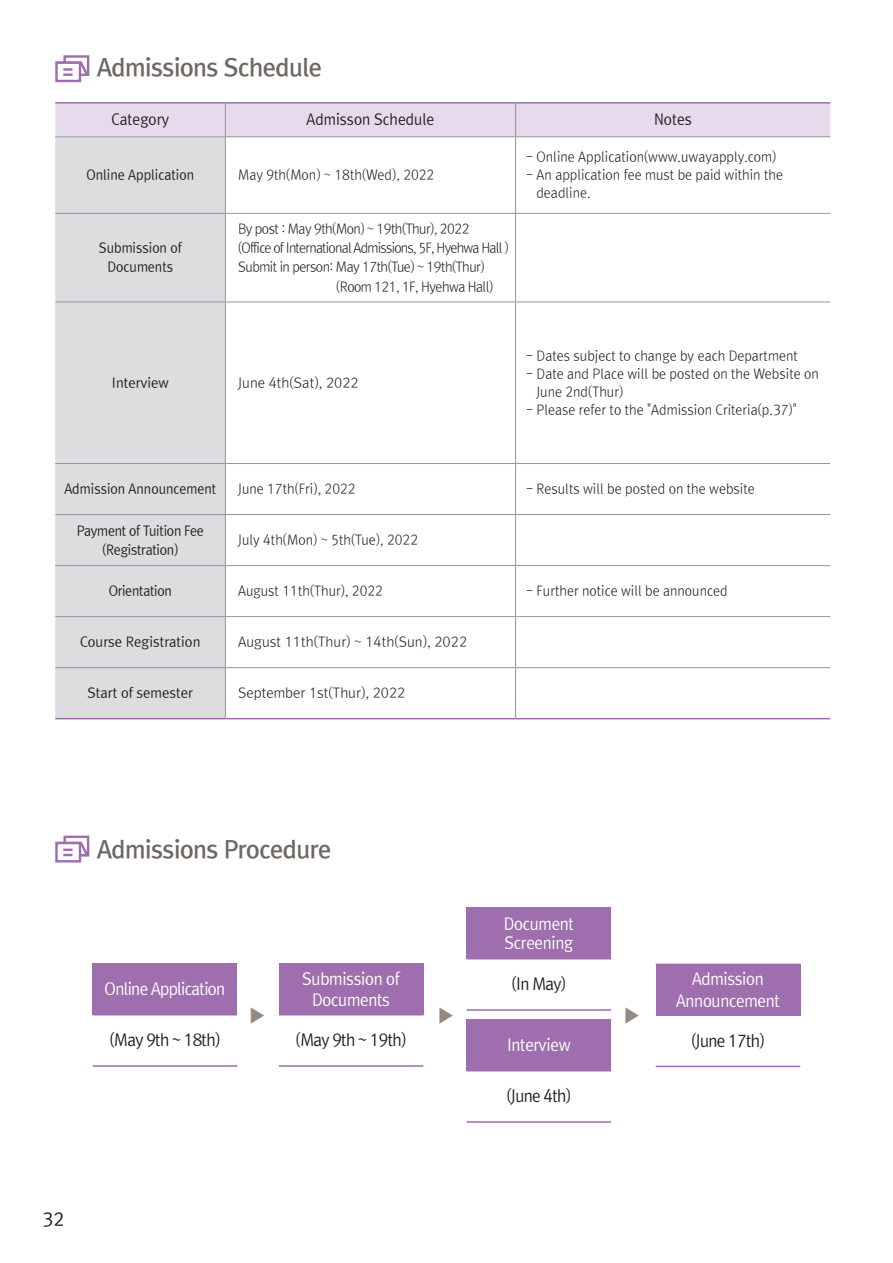
<style>
.page{position:relative;width:893px;height:1263px;background:#fff}
.page>*{position:absolute;margin:0;border:0;box-sizing:border-box;transform-origin:0 0}
.t1{font:24px "Rix Go B";letter-spacing:-.02em;color:#6e6762}
.t2{font:18px "Rix Go L";color:#938a84;scale:.95 1}
.t3{font:18px "Rix Go M";color:#231f20}
.t4{font:16.5px/21.8px "Rix Go M";letter-spacing:-.02em;color:#fff;text-align:center;scale:.95 1}
.t5{font:16.5px "Rix Go M";letter-spacing:-.04em;color:#231f20;scale:.95 1}
.t6{font:16.5px "Rix Go M";letter-spacing:-.04em;color:#fff;scale:.95 1}
.t7{font:15px "Rix Go M";color:#231f20;scale:.95 1}
.t8{font:13.5px/18px "Rix Go L";color:#231f20;scale:.95 1}
.t9{font:13.5px "Rix Go L";letter-spacing:-.04em;color:#231f20;scale:.95 1}
.t10{font:13.5px "Rix Go L";color:#231f20}
.t11{font:13.5px/19.2px "Rix Go M";color:#231f20;text-align:center;scale:.95 1}
.t12{font:13.5px "Rix Go L";letter-spacing:-.06em;color:#231f20;scale:.95 1}
.t13{font:13.5px/19.2px "Rix Go M";letter-spacing:-.02em;color:#231f20;text-align:center;scale:.95 1}
.t14{font:13.5px "Rix Go M";color:#231f20}
</style>
<div class="page">
<div style="left:55px;top:104px;width:775px;height:32px;background:#e6dbec"></div>
<div style="left:55px;top:137px;width:170px;height:581px;background:#dcdddf"></div>
<hr style="left:55px;top:136px;width:170px;height:1px;background:#939598">
<hr style="left:225px;top:136px;width:291px;height:1px;background:#939598">
<hr style="left:225px;top:137px;width:1px;height:76px;background:#939598">
<hr style="left:516px;top:136px;width:314px;height:1px;background:#939598">
<hr style="left:515px;top:137px;width:1px;height:76px;background:#939598">
<hr style="left:55px;top:213px;width:170px;height:1px;background:#939598">
<hr style="left:225px;top:213px;width:291px;height:1px;background:#939598">
<hr style="left:225px;top:214px;width:1px;height:88px;background:#939598">
<hr style="left:516px;top:213px;width:314px;height:1px;background:#939598">
<hr style="left:515px;top:214px;width:1px;height:88px;background:#939598">
<hr style="left:225px;top:514px;width:291px;height:1px;background:#939598">
<hr style="left:225px;top:515px;width:1px;height:50px;background:#939598">
<hr style="left:516px;top:514px;width:314px;height:1px;background:#939598">
<hr style="left:225px;top:565px;width:291px;height:1px;background:#939598">
<hr style="left:225px;top:566px;width:1px;height:50px;background:#939598">
<hr style="left:516px;top:565px;width:314px;height:1px;background:#939598">
<hr style="left:515px;top:566px;width:1px;height:50px;background:#939598">
<hr style="left:225px;top:617px;width:1px;height:50px;background:#939598">
<hr style="left:515px;top:617px;width:1px;height:50px;background:#939598">
<hr style="left:225px;top:668px;width:1px;height:50px;background:#939598">
<hr style="left:515px;top:668px;width:1px;height:50px;background:#939598">
<hr style="left:225px;top:104px;width:1px;height:32px;background:#939598">
<hr style="left:515px;top:104px;width:1px;height:32px;background:#939598">
<hr style="left:225px;top:302px;width:291px;height:1px;background:#939598">
<hr style="left:516px;top:302px;width:314px;height:1px;background:#939598">
<hr style="left:515px;top:302px;width:1px;height:161px;background:#939598">
<hr style="left:225px;top:302px;width:1px;height:161px;background:#939598">
<hr style="left:515px;top:464px;width:1px;height:50px;background:#939598">
<hr style="left:55px;top:302px;width:170px;height:1px;background:#939598">
<hr style="left:55px;top:463px;width:170px;height:1px;background:#939598">
<hr style="left:225px;top:463px;width:291px;height:1px;background:#939598">
<hr style="left:225px;top:464px;width:1px;height:50px;background:#939598">
<hr style="left:516px;top:463px;width:314px;height:1px;background:#939598">
<hr style="left:515px;top:515px;width:1px;height:50px;background:#939598">
<hr style="left:55px;top:616px;width:170px;height:1px;background:#939598">
<hr style="left:55px;top:667px;width:170px;height:1px;background:#939598">
<hr style="left:225px;top:667px;width:291px;height:1px;background:#939598">
<hr style="left:516px;top:667px;width:314px;height:1px;background:#939598">
<hr style="left:55px;top:514px;width:170px;height:1px;background:#939598">
<hr style="left:55px;top:565px;width:170px;height:1px;background:#939598">
<hr style="left:225px;top:616px;width:291px;height:1px;background:#939598">
<hr style="left:516px;top:616px;width:314px;height:1px;background:#939598">
<hr style="left:55px;top:102px;width:170px;height:2px;background:#9f6eae">
<hr style="left:225px;top:102px;width:291px;height:2px;background:#9f6eae">
<hr style="left:516px;top:102px;width:314px;height:2px;background:#9f6eae">
<hr style="left:55px;top:718px;width:170px;height:1px;background:#9f6eae">
<hr style="left:225px;top:718px;width:291px;height:1px;background:#9f6eae">
<hr style="left:516px;top:718px;width:314px;height:1px;background:#9f6eae">
<div style="left:63px;top:55px;width:26px;height:21px;border:2px solid #9f6eae"></div>
<div style="left:55px;top:61px;width:26px;height:21px;border:2px solid #9f6eae"></div>
<svg style="left:55px;top:59px;width:34px;height:18px"></svg>
<div style="left:63px;top:836px;width:26px;height:20px;border:2px solid #9f6eae"></div>
<div style="left:55px;top:842px;width:26px;height:20px;border:2px solid #9f6eae"></div>
<svg style="left:55px;top:840px;width:34px;height:17px"></svg>
<div style="left:93px;top:964px;width:144px;height:51px;background:#9f6eae"></div>
<hr style="left:93px;top:963px;width:144px;height:2px;background:#9f6eae">
<hr style="left:93px;top:1065px;width:144px;height:2px;background:#9f6eae">
<div style="left:279px;top:964px;width:144px;height:51px;background:#9f6eae"></div>
<hr style="left:279px;top:963px;width:144px;height:2px;background:#9f6eae">
<hr style="left:279px;top:1065px;width:144px;height:2px;background:#9f6eae">
<div style="left:656px;top:964px;width:144px;height:51px;background:#9f6eae"></div>
<hr style="left:656px;top:963px;width:144px;height:2px;background:#9f6eae">
<hr style="left:656px;top:1066px;width:144px;height:1px;background:#9f6eae">
<hr style="left:656px;top:1015px;width:144px;height:1px;background:#9f6eae">
<div style="left:467px;top:908px;width:144px;height:51px;background:#9f6eae"></div>
<hr style="left:467px;top:907px;width:144px;height:2px;background:#9f6eae">
<hr style="left:467px;top:1009px;width:144px;height:2px;background:#9f6eae">
<div style="left:467px;top:1020px;width:144px;height:51px;background:#9f6eae"></div>
<hr style="left:467px;top:1019px;width:144px;height:2px;background:#9f6eae">
<hr style="left:467px;top:1121px;width:144px;height:2px;background:#9f6eae">
<h1 class="t1" style="left:97px;top:54px;width:226px">Admissions Schedule</h1>
<p class="t7" style="left:111px;top:111px;width:62px">Category</p>
<p class="t7" style="left:307px;top:111px;width:136px">Admisson Schedule</p>
<p class="t7" style="left:654px;top:111px;width:41px">Notes</p>
<p class="t11" style="left:87px;top:165px;width:115px">Online Application</p>
<p class="t8" style="left:238px;top:166px;width:208px">May 9th(Mon) ~ 18th(Wed), 2022</p>
<p class="t11" style="left:99px;top:238px;width:89px">Submission of<br>Documents</p>
<p class="t9" style="left:238px;top:221px;width:245px">By post : May 9th(Mon) ~ 19th(Thur), 2022</p>
<p class="t12" style="left:238px;top:240px;width:286px">(Office of International Admissions, 5F, Hyehwa Hall )</p>
<p class="t9" style="left:238px;top:259px;width:261px">Submit in person: May 17th(Tue) ~ 19th(Thur)</p>
<p class="t9" style="left:336px;top:278px;width:167px">(Room 121, 1F, Hyehwa Hall)</p>
<p class="t8" style="left:526px;top:148px;width:265px">- Online Application(www.uwayapply.com)</p>
<p class="t8" style="left:536px;top:166px;width:261px;text-indent:-10px">- An application fee must be paid within the deadline.</p>
<p class="t14" style="left:112px;top:375px;width:58px">Interview</p>
<p class="t10" style="left:238px;top:375px;width:122px">June 4th(Sat), 2022</p>
<p class="t8" style="left:526px;top:347px;width:287px">- Dates subject to change by each Department</p>
<p class="t8" style="left:536px;top:365px;width:299px;text-indent:-10px">- Date and Place will be posted on the Website on<br>June 2nd(Thur)</p>
<p class="t8" style="left:526px;top:401px;width:286px">- Please refer to the "Admission Criteria(p.37)"</p>
<p class="t11" style="left:64px;top:479px;width:161px">Admission Announcement</p>
<p class="t8" style="left:238px;top:480px;width:125px">June 17th(Fri), 2022</p>
<p class="t8" style="left:526px;top:480px;width:242px">- Results will be posted on the website</p>
<p class="t13" style="left:77px;top:521px;width:135px">Payment of Tuition Fee (Registration)</p>
<p class="t8" style="left:238px;top:531px;width:191px">July 4th(Mon) ~ 5th(Tue), 2022</p>
<p class="t13" style="left:109px;top:581px;width:68px">Orientation</p>
<p class="t8" style="left:238px;top:582px;width:154px">August 11th(Thur), 2022</p>
<p class="t8" style="left:526px;top:582px;width:213px">- Further notice will be announced</p>
<p class="t14" style="left:80px;top:634px;width:122px">Course Registration</p>
<p class="t10" style="left:238px;top:634px;width:231px">August 11th(Thur) ~ 14th(Sun), 2022</p>
<p class="t14" style="left:88px;top:685px;width:107px">Start of semester</p>
<p class="t10" style="left:238px;top:685px;width:169px">September 1st(Thur), 2022</p>
<h1 class="t1" style="left:97px;top:835px;width:235px">Admissions Procedure</h1>
<p class="t6" style="left:105px;top:979px;width:129px">Online Application</p>
<p class="t5" style="left:110px;top:1030px;width:118px">(May 9th ~ 18th)</p>
<p class="t4" style="left:504px;top:914px;width:75px;line-height:19.5px;text-align:left">Document<br>Screening</p>
<p class="t5" style="left:512px;top:974px;width:59px">(In May)</p>
<p class="t4" style="left:302px;top:967px;width:104px">Submission of<br>Documents</p>
<p class="t5" style="left:296px;top:1030px;width:118px">(May 9th ~ 19th)</p>
<h2 class="t2" style="left:249px;top:1005px;width:18px">▶</h2>
<h2 class="t2" style="left:438px;top:1005px;width:18px">▶</h2>
<h2 class="t2" style="left:624px;top:1005px;width:18px">▶</h2>
<p class="t4" style="left:507px;top:1034px;width:68px">Interview</p>
<p class="t5" style="left:507px;top:1086px;width:69px">(June 4th)</p>
<p class="t4" style="left:676px;top:968px;width:111px">Admission<br>Announcement</p>
<p class="t5" style="left:691px;top:1031px;width:79px">(June 17th)</p>
<h2 class="t3" style="left:43px;top:1209px;width:23px">32</h2>
</div>
